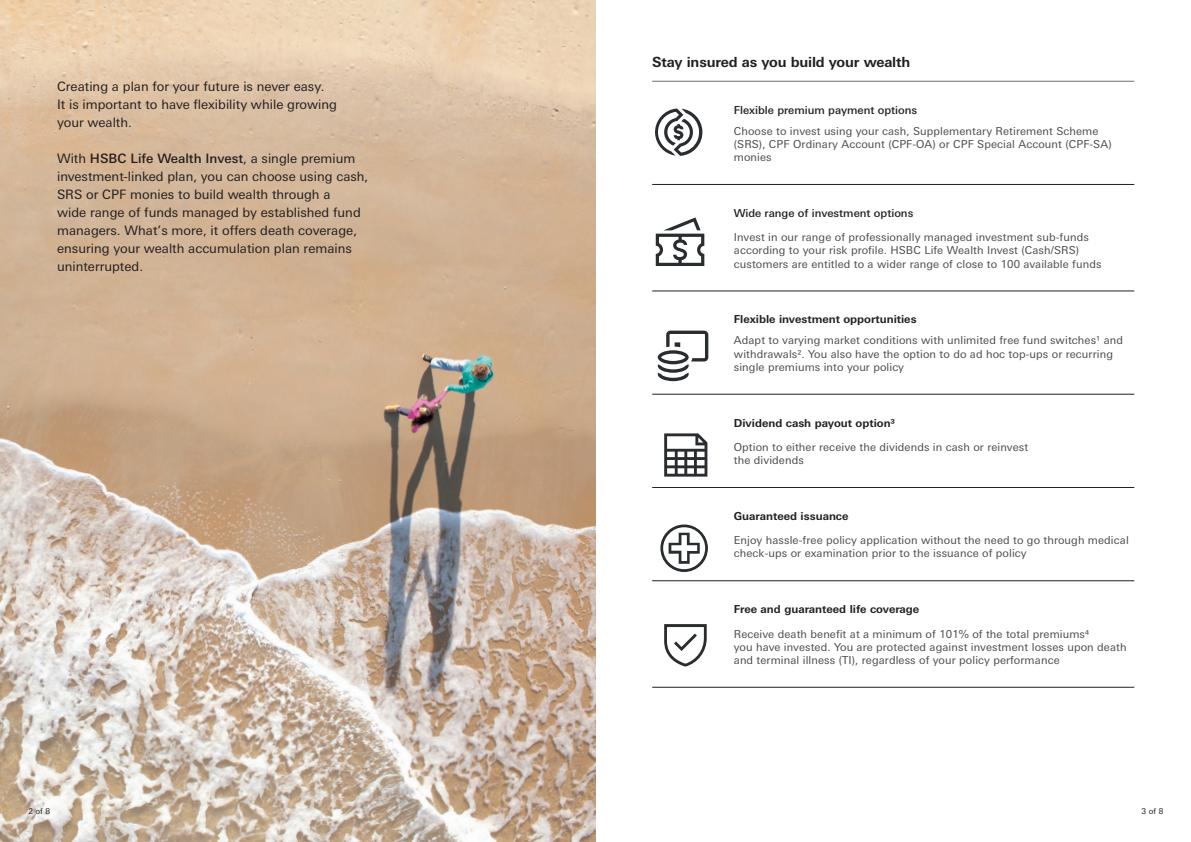
<style>
.page{position:relative;width:1191px;height:842px;background:#fff}
.page>*{position:absolute;margin:0;border:0;box-sizing:border-box;transform-origin:0 0}
.t1{font:700 14px "Univers Nextfor HSBC";letter-spacing:-.01em;color:#231f20}
.t2{font:13px/18px "Univers Nextfor HSBC";color:#231f20}
.t3{font:11px/13.2px "Univers Nextfor HSBC";letter-spacing:.01em;color:#4b4c4d}
.t4{font:700 11px "Univers Nextfor HSBC";color:#231f20}
.t5{font:500 11px "Univers Nextfor HSBC";color:#231f20}
.t6{font:8px "Univers Nextfor HSBC";color:#231f20}
.s1{font-weight:500}
</style>
<div class="page">
<img style="left:0;top:0;width:595px;height:842px">
<hr style="left:652px;top:184px;width:482px;height:1px;background:#231f20">
<hr style="left:652px;top:291px;width:482px;height:1px;background:#231f20">
<hr style="left:652px;top:394px;width:482px;height:1px;background:#231f20">
<hr style="left:652px;top:487px;width:482px;height:1px;background:#231f20">
<hr style="left:652px;top:580px;width:482px;height:1px;background:#231f20">
<hr style="left:652px;top:687px;width:482px;height:1px;background:#231f20">
<hr style="left:652px;top:81px;width:482px;height:1px;background:#6c6d70">
<svg style="left:656px;top:217px;width:48px;height:49px"></svg>
<svg style="left:664px;top:624px;width:42px;height:43px"></svg>
<svg style="left:664px;top:433px;width:43px;height:44px"></svg>
<svg style="left:660px;top:524px;width:48px;height:48px"></svg>
<svg style="left:655px;top:108px;width:48px;height:48px"></svg>
<svg style="left:658px;top:331px;width:50px;height:50px"></svg>
<p class="t2" style="left:57px;top:76px;width:281px">Creating a plan for your future is never easy.<br>It is important to have flexibility while growing your wealth.</p>
<p class="t2" style="left:57px;top:148px;width:313px">With <span class="s1">HSBC Life Wealth Invest</span>, a single premium investment-linked plan, you can choose using cash, SRS or CPF monies to build wealth through a<br>wide range of funds managed by established fund managers. What’s more, it offers death coverage, ensuring your wealth accumulation plan remains uninterrupted.</p>
<p class="t1" style="left:652px;top:52px;width:260px">Stay insured as you build your wealth</p>
<p class="t5" style="left:734px;top:102px;width:185px">Flexible premium payment options</p>
<p class="t3" style="left:734px;top:123px;width:379px">Choose to invest using your cash, Supplementary Retirement Scheme (SRS), CPF Ordinary Account (CPF-OA) or CPF Special Account (CPF-SA) monies</p>
<p class="t5" style="left:734px;top:205px;width:181px">Wide range of investment options</p>
<p class="t3" style="left:734px;top:230px;width:369px">Invest in our range of professionally managed investment sub-funds according to your risk profile. HSBC Life Wealth Invest (Cash/SRS) customers are entitled to a wider range of close to 100 available funds</p>
<p class="t4" style="left:734px;top:312px;width:184px">Flexible investment opportunities</p>
<p class="t3" style="left:734px;top:333px;width:391px">Adapt to varying market conditions with unlimited free fund switches1 and withdrawals2. You also have the option to do ad hoc top-ups or recurring single premiums into your policy</p>
<p class="t4" style="left:734px;top:415px;width:163px">Dividend cash payout option3</p>
<p class="t3" style="left:734px;top:440px;width:296px">Option to either receive the dividends in cash or reinvest the dividends</p>
<p class="t4" style="left:734px;top:508px;width:116px">Guaranteed issuance</p>
<p class="t3" style="left:734px;top:533px;width:396px">Enjoy hassle-free policy application without the need to go through medical check-ups or examination prior to the issuance of policy</p>
<p class="t4" style="left:734px;top:601px;width:187px">Free and guaranteed life coverage</p>
<p class="t3" style="left:734px;top:626px;width:394px">Receive death benefit at a minimum of 101% of the total premiums4<br>you have invested. You are protected against investment losses upon death and terminal illness (TI), regardless of your policy performance</p>
<p class="t6" style="left:28px;top:805px;width:23px">2 of 8</p>
<p class="t6" style="left:1141px;top:805px;width:23px">3 of 8</p>
</div>
